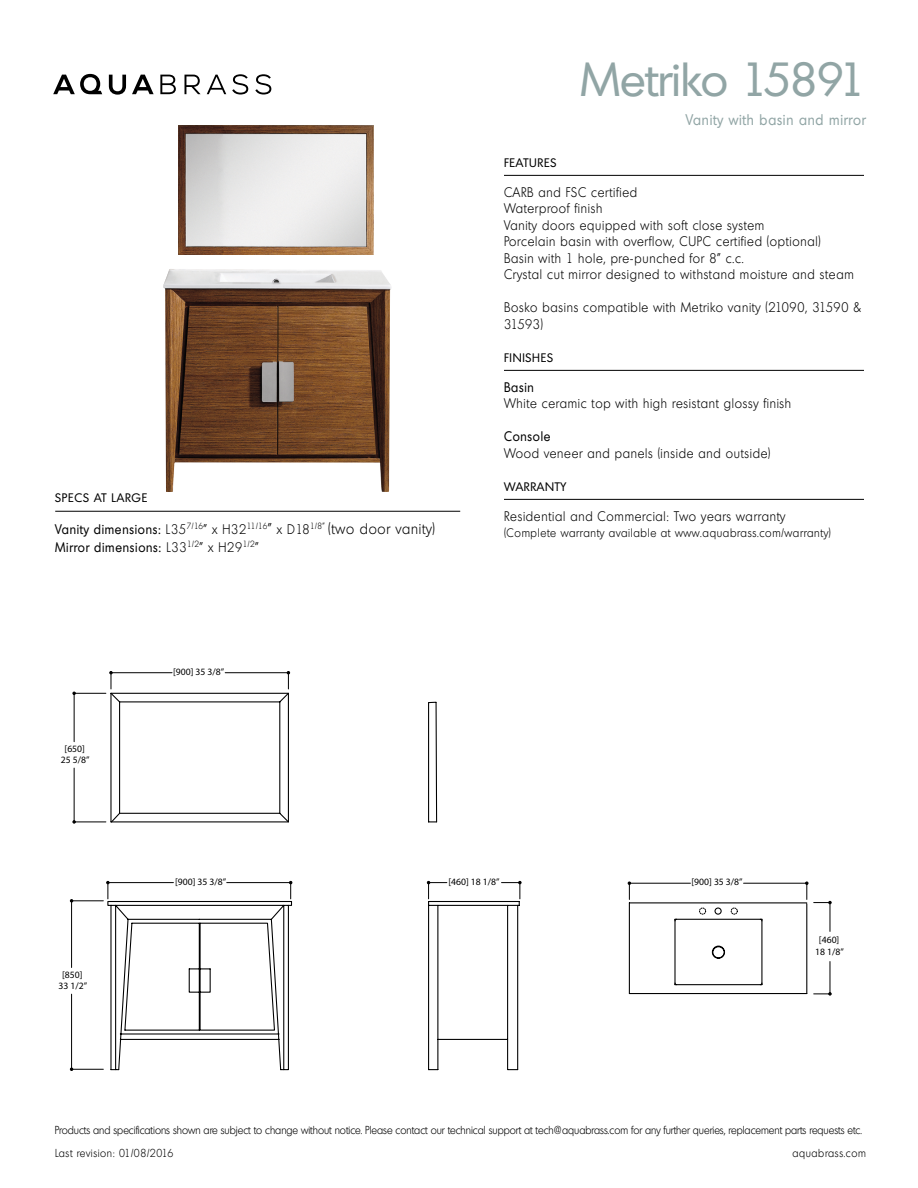
<style>
.page{position:relative;width:918px;height:1188px;background:#fff}
.page>*{position:absolute;margin:0;border:0;box-sizing:border-box;transform-origin:0 0}
.t1{font:46.5px "Montreal Serial";color:#91a5a5}
.t2{font:15px "Montreal Serial";letter-spacing:.06em;color:#91a5a5;scale:.9 1}
.t3{font:300 13.5px/16.5px "Montreal Serial";letter-spacing:.06em;color:#000;scale:.9 1}
.t4{font:13.5px/18px "Montreal Serial";letter-spacing:.06em;color:#000;scale:.9 1}
.t5{font:300 12px "Montreal Serial";letter-spacing:.06em;color:#000;scale:.9 1}
.t6{font:12px "Montreal Serial";letter-spacing:.06em;color:#000}
.t7{font:300 11.25px "Montreal Serial";color:#000;scale:.9 1}
.t8{font:300 11.25px "Montreal Serial";letter-spacing:.06em;color:#000;scale:.9 1}
.t9{font:9.75px/11.7px "Myriad Pro";color:#000;text-align:center}
.s1{font-weight:300}
.s2{font-weight:300;font-size:15px}
</style>
<div class="page">
<hr style="left:55px;top:511px;width:405px;height:1px;background:#000">
<hr style="left:504px;top:175px;width:360px;height:1px;background:#000">
<hr style="left:504px;top:370px;width:360px;height:1px;background:#000">
<hr style="left:504px;top:499px;width:360px;height:1px;background:#000">
<svg style="left:107px;top:880px;width:701px;height:191px"></svg>
<hr style="left:74px;top:693px;width:32px;height:1px;background:#000">
<hr style="left:74px;top:822px;width:32px;height:1px;background:#000">
<hr style="left:74px;top:768px;width:1px;height:54px;background:#000">
<hr style="left:74px;top:693px;width:1px;height:49px;background:#000">
<svg style="left:109px;top:671px;width:329px;height:152px"></svg>
<hr style="left:227px;top:882px;width:64px;height:1px;background:#000">
<hr style="left:108px;top:882px;width:65px;height:1px;background:#000">
<svg style="left:289px;top:881px;width:3px;height:18px"></svg>
<svg style="left:106px;top:881px;width:3px;height:18px"></svg>
<hr style="left:72px;top:901px;width:31px;height:1px;background:#000">
<hr style="left:72px;top:1069px;width:31px;height:1px;background:#000">
<hr style="left:71px;top:994px;width:1px;height:75px;background:#000">
<hr style="left:71px;top:901px;width:1px;height:67px;background:#000">
<svg style="left:502px;top:881px;width:19px;height:18px"></svg>
<svg style="left:427px;top:881px;width:20px;height:18px"></svg>
<hr style="left:744px;top:883px;width:63px;height:1px;background:#000">
<hr style="left:629px;top:883px;width:61px;height:1px;background:#000">
<svg style="left:805px;top:882px;width:3px;height:17px"></svg>
<svg style="left:628px;top:882px;width:3px;height:17px"></svg>
<hr style="left:830px;top:962px;width:1px;height:32px;background:#000">
<svg style="left:814px;top:992px;width:17px;height:3px"></svg>
<svg style="left:814px;top:901px;width:17px;height:30px"></svg>
<svg style="left:674px;top:907px;width:89px;height:79px"></svg>
<img style="left:164px;top:269px;width:227px;height:223px">
<img style="left:178px;top:126px;width:196px;height:128px">
<svg style="left:109px;top:75px;width:17px;height:20px"></svg>
<svg style="left:132px;top:75px;width:22px;height:19px"></svg>
<svg style="left:160px;top:75px;width:16px;height:19px"></svg>
<svg style="left:185px;top:75px;width:16px;height:19px"></svg>
<svg style="left:207px;top:75px;width:19px;height:19px"></svg>
<svg style="left:232px;top:74px;width:16px;height:21px"></svg>
<svg style="left:255px;top:74px;width:16px;height:21px"></svg>
<svg style="left:53px;top:74px;width:49px;height:20px"></svg>
<p class="t6" style="left:55px;top:490px;width:94px">SPECS AT LARGE</p>
<p class="t4" style="left:55px;top:520px;width:424px">Vanity dimensions: <span class="s1">L35</span><sup>7/16</sup><span class="s1">” x H32</span><sup>11/16</sup><span class="s2">”</span> <span class="s1">x D18</span><sup>1/8”</sup> <span class="s2">(two door vanity)<br></span>Mirror dimensions: <span class="s1">L33</span><sup>1/2</sup><span class="s1">” x H29</span><sup>1/2</sup><span class="s1">”</span></p>
<h1 class="t1" style="left:580px;top:50px;width:287px">Metriko 15891</h1>
<p class="t2" style="left:686px;top:110px;width:202px">Vanity with basin and mirror</p>
<p class="t6" style="left:504px;top:155px;width:54px">FEATURES</p>
<p class="t3" style="left:504px;top:183px;width:390px">CARB and FSC certified<br>Waterproof finish<br>Vanity doors equipped with soft close system<br>Porcelain basin with overflow, CUPC certified (optional)<br>Basin with 1 hole, pre-punched for 8” c.c.<br>Crystal cut mirror designed to withstand moisture and steam</p>
<p class="t3" style="left:504px;top:299px;width:398px">Bosko basins compatible with Metriko vanity (21090, 31590 &amp;<br>31593)</p>
<p class="t6" style="left:504px;top:350px;width:51px">FINISHES</p>
<p class="t4" style="left:504px;top:377px;width:35px">Basin</p>
<p class="t3" style="left:504px;top:395px;width:321px">White ceramic top with high resistant glossy finish</p>
<p class="t4" style="left:504px;top:427px;width:53px">Console</p>
<p class="t3" style="left:504px;top:444px;width:298px">Wood veneer and panels (inside and outside)</p>
<p class="t6" style="left:504px;top:479px;width:64px">WARRANTY</p>
<p class="t3" style="left:504px;top:507px;width:314px">Residential and Commercial: Two years warranty</p>
<p class="t5" style="left:504px;top:525px;width:365px">(Complete warranty available at www.aquabrass.com/warranty)</p>
<p class="t9" style="left:61px;top:743px;width:30px">[650]<br>25 5/8”</p>
<p class="t9" style="left:58px;top:968px;width:30px">[850]<br>33 1/2”</p>
<p class="t9" style="left:173px;top:665px;width:53px">[900] 35 3/8”</p>
<p class="t9" style="left:175px;top:876px;width:53px">[900] 35 3/8”</p>
<p class="t9" style="left:448px;top:876px;width:53px">[460] 18 1/8”</p>
<p class="t9" style="left:692px;top:876px;width:53px">[900] 35 3/8”</p>
<p class="t9" style="left:815px;top:934px;width:30px">[460]<br>18 1/8”</p>
<p class="t7" style="left:55px;top:1124px;width:898px">Products and specifications shown are subject to change without notice. Please contact our technical support at tech@aquabrass.com for any further queries, replacement parts requests etc.</p>
<p class="t8" style="left:55px;top:1146px;width:133px">Last revision: 01/08/2016</p>
<p class="t8" style="left:793px;top:1146px;width:83px">aquabrass.com</p>
</div>
